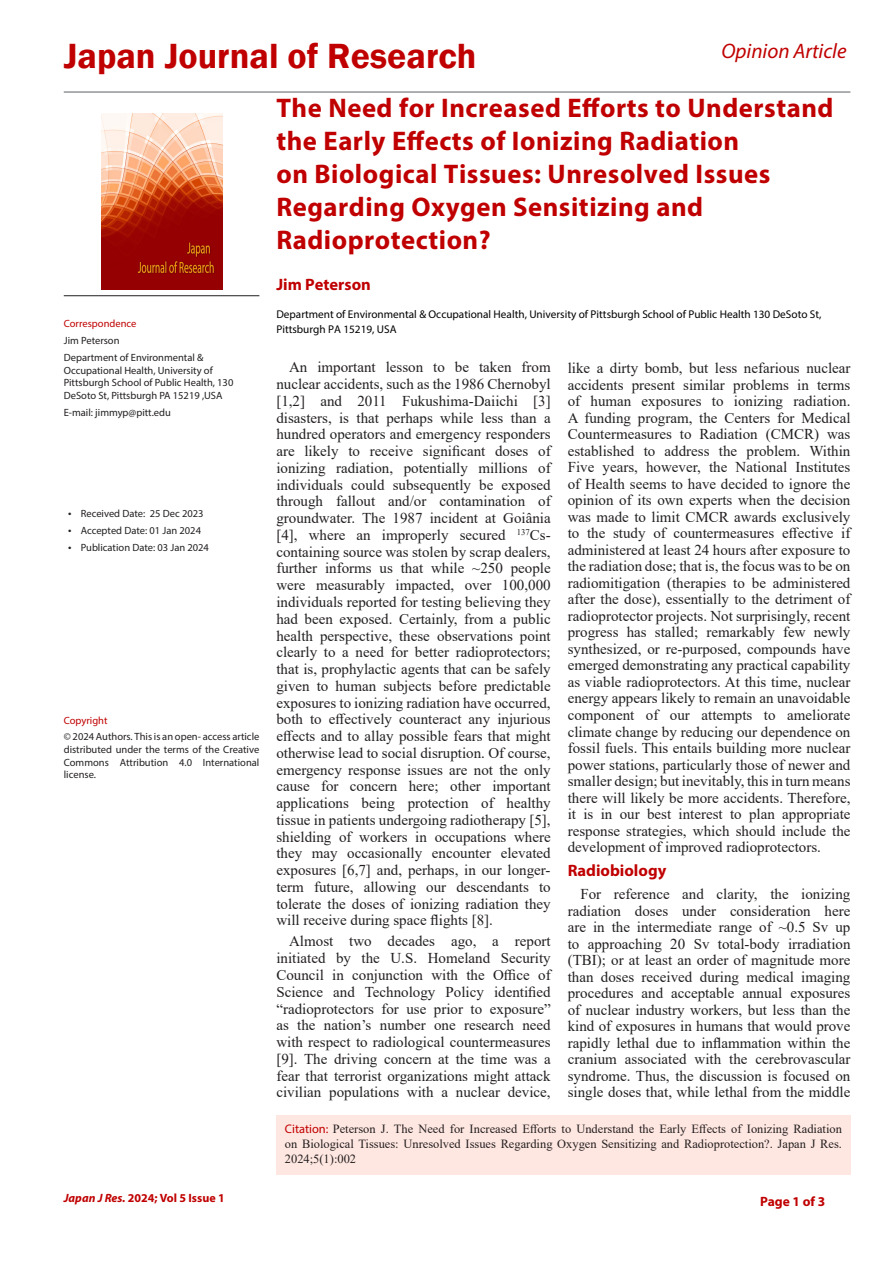
<style>
.page{position:relative;width:893px;height:1263px;background:#fff}
.page>*{position:absolute;margin:0;border:0;box-sizing:border-box;transform-origin:0 0}
.t1{font:600 36px "Franklin Gothic";color:#c00000}
.t2{font:700 27px/33px "Myriad Pro";letter-spacing:.02em;color:#c00000}
.t3{font:italic 21px "Myriad Pro";color:#c00000}
.t4{font:700 16.5px "Myriad Pro";color:#c00000}
.t5{font:15px/16.8px "Times New Roman";color:#231f20;text-align:justify}
.t6{font:700 13.5px "Myriad Pro";color:#c00000}
.t7{font:12.45px/15px "Times New Roman";color:#231f20;text-align:justify}
.t8{font:700 12px "Myriad Pro";color:#c00000}
.t9{font:11.25px/15px "Myriad Pro";color:#000}
.t10{font:10.5px/12.6px "Myriad Pro";color:#231f20}
.t11{font:10.5px "Myriad Pro";color:#c00000}
.s1{font-size:12px}
.s2{font-family:"Myriad Pro";color:#c00000}
.s3{font-style:italic}
</style>
<div class="page">
<div style="left:276px;top:1115px;width:574px;height:60px;background:#ffe7e1"></div>
<img style="left:101px;top:114px;width:121px;height:175px">
<hr style="left:64px;top:295px;width:195px;height:1px;background:#231f20">
<hr style="left:64px;top:91px;width:786px;height:2px;background:#939598">
<h1 class="t1" style="left:64px;top:34px;width:414px">Japan Journal of Research</h1>
<p class="t2" style="left:276px;top:90px;width:559px">The Need for Increased Efforts to Understand the Early Effects of Ionizing Radiation<br>on Biological Tissues: Unresolved Issues Regarding Oxygen Sensitizing and Radioprotection?</p>
<p class="t4" style="left:276px;top:274px;width:96px">Jim Peterson</p>
<p class="t9" style="left:276px;top:307px;width:547px">Department of Environmental &amp; Occupational Health, University of Pittsburgh School of Public Health 130 DeSoto St,<br>Pittsburgh PA 15219, USA</p>
<h3 class="t3" style="left:721px;top:38px;width:127px">Opinion Article</h3>
<p class="t11" style="left:64px;top:317px;width:74px">Correspondence</p>
<p class="t10" style="left:64px;top:334px;width:57px">Jim Peterson</p>
<p class="t10" style="left:64px;top:351px;width:171px">Department of Environmental &amp; Occupational Health, University of Pittsburgh School of Public Health, 130<br>DeSoto St, Pittsburgh PA 15219 ,USA</p>
<p class="t10" style="left:64px;top:406px;width:109px">E-mail: jimmyp@pitt.edu</p>
<p class="t5" style="left:276px;top:358px;width:276px;text-indent:13px">An important lesson to be taken from nuclear accidents, such as the 1986 Chernobyl [1,2] and 2011 Fukushima-Daiichi [3] disasters, is that perhaps while less than a hundred operators and emergency responders are likely to receive significant doses of ionizing radiation, potentially millions of individuals could subsequently be exposed through fallout and/or contamination of groundwater. The 1987 incident at Goiânia [4], where an improperly secured <sup>137</sup>Cs&shy;containing source was stolen by scrap dealers, further informs us that while ~250 people were measurably impacted, over 100,000 individuals reported for testing believing they had been exposed. Certainly, from a public health perspective, these observations point clearly to a need for better radioprotectors; that is, prophylactic agents that can be safely given to human subjects before predictable exposures to ionizing radiation have occurred, both to effectively counteract any injurious effects and to allay possible fears that might otherwise lead to social disruption. Of course, emergency response issues are not the only cause for concern here; other important applications being protection of healthy tissue in patients undergoing radiotherapy [5], shielding of workers in occupations where they may occasionally encounter elevated exposures [6,7] and, perhaps, in our longer&shy;term future, allowing our descendants to tolerate the doses of ionizing radiation they will receive during space flights [8].</p>
<p class="t5" style="left:276px;top:932px;width:276px;text-indent:13px">Almost two decades ago, a report initiated by the U.S. Homeland Security Council in conjunction with the Office of Science and Technology Policy identified “radioprotectors for use prior to exposure” as the nation’s number one research need with respect to radiological countermeasures [9]. The driving concern at the time was a fear that terrorist organizations might attack civilian populations with a nuclear device,</p>
<p class="t5" style="left:568px;top:359px;width:284px">like a dirty bomb, but less nefarious nuclear accidents present similar problems in terms of human exposures to ionizing radiation.<br>A funding program, the Centers for Medical Countermeasures to Radiation (CMCR) was established to address the problem. Within Five years, however, the National Institutes of Health seems to have decided to ignore the opinion of its own experts when the decision was made to limit CMCR awards exclusively to the study of countermeasures effective if administered at least 24 hours after exposure to the radiation dose; that is, the focus was to be on radiomitigation (therapies to be administered after the dose), essentially to the detriment of radioprotector projects. Not surprisingly, recent progress has stalled; remarkably few newly synthesized, or re-purposed, compounds have emerged demonstrating any practical capability as viable radioprotectors. At this time, nuclear energy appears likely to remain an unavoidable component of our attempts to ameliorate climate change by reducing our dependence on fossil fuels. This entails building more nuclear power stations, particularly those of newer and smaller design; but inevitably, this in turn means there will likely be more accidents. Therefore, it is in our best interest to plan appropriate response strategies, which should include the development of improved radioprotectors.</p>
<p class="t4" style="left:568px;top:860px;width:100px">Radiobiology</p>
<p class="t5" style="left:568px;top:885px;width:284px;text-indent:13px">For reference and clarity, the ionizing radiation doses under consideration here are in the intermediate range of ~0.5 Sv up to approaching 20 Sv total-body irradiation (TBI); or at least an order of magnitude more than doses received during medical imaging procedures and acceptable annual exposures of nuclear industry workers, but less than the kind of exposures in humans that would prove rapidly lethal due to inflammation within the cranium associated with the cerebrovascular syndrome. Thus, the discussion is focused on single doses that, while lethal from the middle</p>
<p class="t10" style="left:68px;top:507px;width:137px"><span class="s1">•</span> Received Date: 25 Dec 2023</p>
<p class="t10" style="left:68px;top:524px;width:135px"><span class="s1">•</span> Accepted Date: 01 Jan 2024</p>
<p class="t10" style="left:68px;top:541px;width:142px"><span class="s1">•</span> Publication Date: 03 Jan 2024</p>
<p class="t11" style="left:64px;top:713px;width:45px">Copyright</p>
<p class="t10" style="left:64px;top:730px;width:197px;text-align:justify">© 2024 Authors. This is an open- access article distributed under the terms of the Creative Commons Attribution 4.0 International license.</p>
<p class="t7" style="left:285px;top:1121px;width:559px"><span class="s2">Citation:</span> Peterson J. The Need for Increased Efforts to Understand the Early Effects of Ionizing Radiation on Biological Tissues: Unresolved Issues Regarding Oxygen Sensitizing and Radioprotection?. Japan J Res.<br>2024;5(1):002</p>
<p class="t8" style="left:64px;top:1190px;width:163px"><span class="s3">Japan J Res.</span> 2024; Vol 5 Issue 1</p>
<p class="t6" style="left:760px;top:1192px;width:67px">Page 1 of 3</p>
</div>
